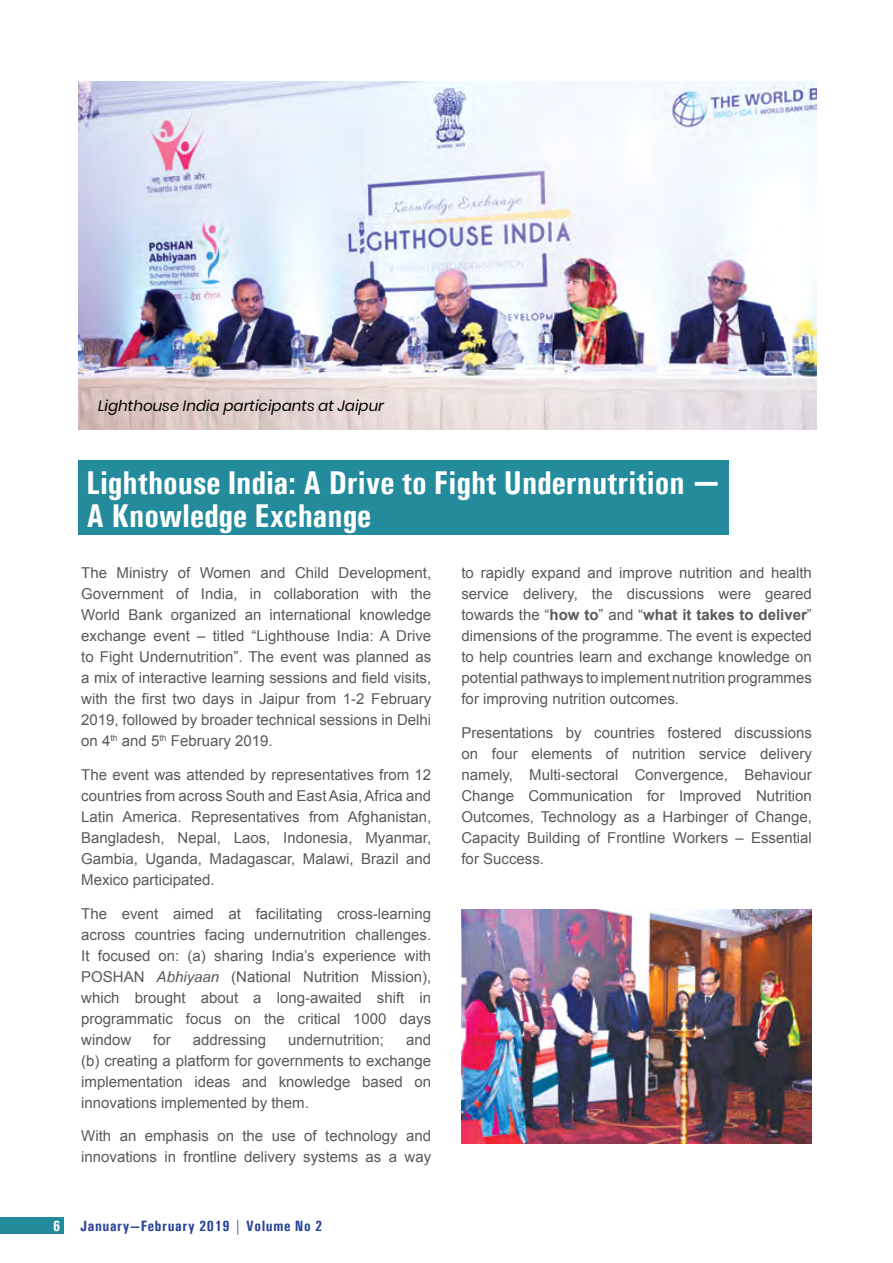
<style>
.page{position:relative;width:893px;height:1263px;background:#fff}
.page>*{position:absolute;margin:0;border:0;box-sizing:border-box;transform-origin:0 0}
.t1{font:700 condensed 33px/33px "Univers";color:#fff}
.t2{font:15px/21px "Arial";color:#58595b;text-align:justify}
.t3{font:italic 15px "Poppins";color:#000}
.t4{font:700 condensed 15px "Univers";letter-spacing:.04em;color:#294496}
.t5{font:700 condensed 15px "Univers";color:#fff}
.s1{font-family:"Lato";font-weight:900;font-stretch:normal}
.s2{font-style:italic}
.s3{font-weight:700}
</style>
<div class="page">
<div style="left:0;top:1217px;width:63px;height:17px;background:#248b9c"></div>
<img style="left:79px;top:81px;width:738px;height:349px">
<div style="left:79px;top:460px;width:649px;height:75px;background:#248b9c"></div>
<img style="left:461px;top:909px;width:351px;height:234px">
<p class="t3" style="left:98px;top:397px;width:287px">Lighthouse India participants at Jaipur</p>
<h1 class="t1" style="left:86px;top:466px;width:636px">Lighthouse India: A Drive to Fight Undernutrition <span class="s1">—<br></span>A Knowledge Exchange</h1>
<p class="t2" style="left:81px;top:562px;width:351px">The Ministry of Women and Child Development, Government of India, in collaboration with the World Bank organized an international knowledge exchange event – titled “Lighthouse India: A Drive to Fight Undernutrition”. The event was planned as a mix of interactive learning sessions and field visits, with the first two days in Jaipur from 1-2 February 2019, followed by broader technical sessions in Delhi on 4<sup>th</sup> and 5<sup>th</sup> February 2019.</p>
<p class="t2" style="left:81px;top:764px;width:351px">The event was attended by representatives from 12 countries from across South and East Asia, Africa and Latin America. Representatives from Afghanistan, Bangladesh, Nepal, Laos, Indonesia, Myanmar, Gambia, Uganda, Madagascar, Malawi, Brazil and Mexico participated.</p>
<p class="t2" style="left:81px;top:903px;width:351px">The event aimed at facilitating cross-learning across countries facing undernutrition challenges.<br>It focused on: (a) sharing India’s experience with POSHAN <span class="s2">Abhiyaan</span> (National Nutrition Mission), which brought about a long-awaited shift in programmatic focus on the critical 1000 days window</p>
<p class="t2" style="left:461px;top:562px;width:352px">to rapidly expand and improve nutrition and health service delivery, the discussions were geared towards the “<span class="s3">how to</span>” and “<span class="s3">what it takes to deliver</span>” dimensions of the programme. The event is expected to help countries learn and exchange knowledge on potential pathways to implement nutrition programmes for improving nutrition outcomes.</p>
<p class="t2" style="left:461px;top:722px;width:352px">Presentations by countries fostered discussions on four elements of nutrition service delivery namely, Multi-sectoral Convergence, Behaviour Change Communication for Improved Nutrition Outcomes, Technology as a Harbinger of Change, Capacity Building of Frontline Workers – Essential for Success.</p>
<p class="t2" style="left:153px;top:1029px;width:19px">for</p>
<p class="t2" style="left:193px;top:1029px;width:75px">addressing</p>
<p class="t2" style="left:288px;top:1029px;width:97px">undernutrition;</p>
<p class="t2" style="left:81px;top:1029px;width:351px;text-indent:325px">and (b) creating a platform for governments to exchange implementation ideas and knowledge based on innovations implemented by them.</p>
<p class="t2" style="left:81px;top:1126px;width:351px">With an emphasis on the use of technology and innovations in frontline delivery systems as a way</p>
<p class="t5" style="left:53px;top:1217px;width:9px">6</p>
<p class="t4" style="left:80px;top:1217px;width:244px">January—February 2019 | Volume No 2</p>
</div>
